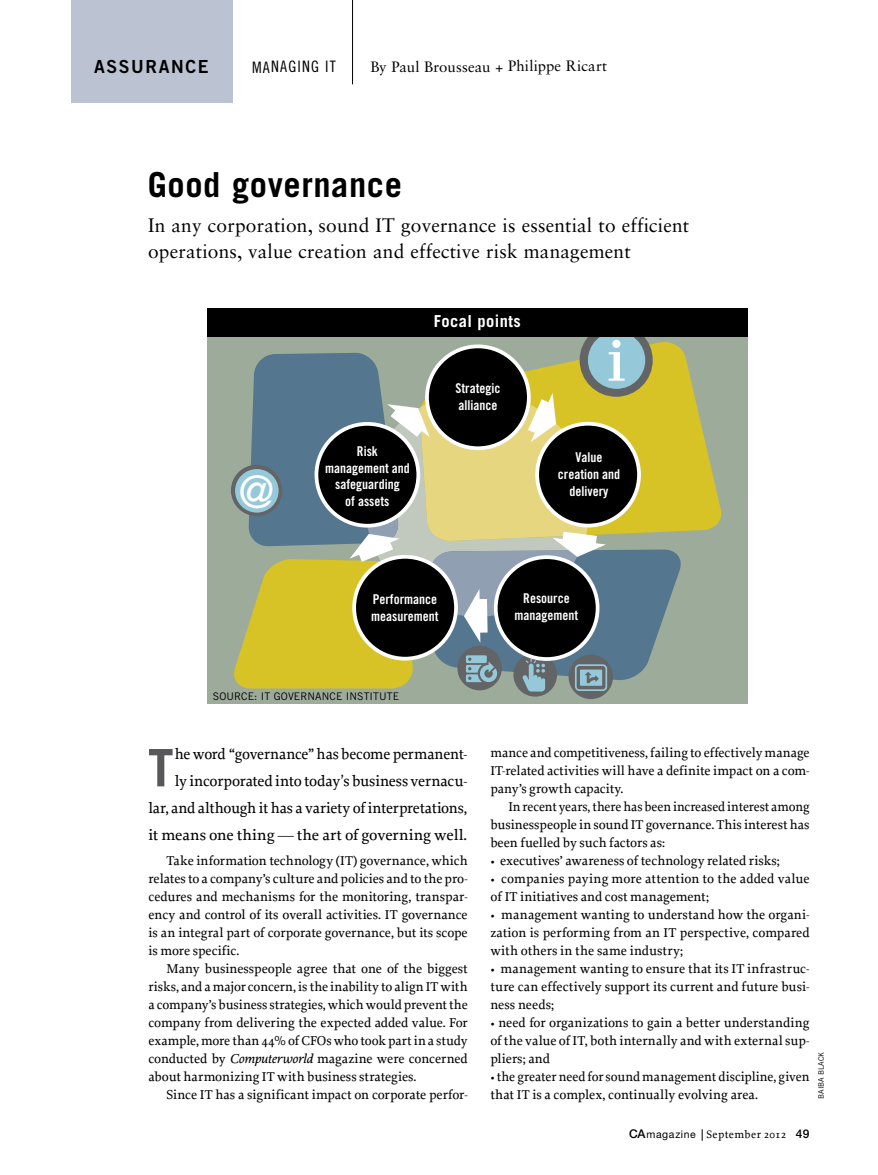
<style>
.page{position:relative;width:878px;height:1175px;background:#fff}
.page>*{position:absolute;margin:0;border:0;box-sizing:border-box;transform-origin:0 0}
.t1{font:700 51.75px "Trade Gothic";color:#58585a}
.t2{font:45px "Trade Gothic";color:#fff}
.t3{font:700 34.5px "Trade Gothic";letter-spacing:.015em;color:#000}
.t4{font:19.5px/25.5px "Sabon LT Std";letter-spacing:.01em;color:#000}
.t5{font:18px "Trade Gothic Bold Two";letter-spacing:.085em;color:#000}
.t6{font:700 16.5px "Trade Gothic";letter-spacing:.025em;color:#fff}
.t7{font:15.75px "Trade Gothic Cond Eighteen";letter-spacing:.07em;color:#000}
.t8{font:500 15.6px/26.8px "Proforma";letter-spacing:-.01em;color:#000;text-align:right}
.t9{font:15px "Sabon LT Std";letter-spacing:.005em;color:#000}
.t10{font:500 13.5px/18px "Proforma";letter-spacing:-.005em;color:#000;text-align:justify}
.t11{font:13.5px/16.8px "Trade Gothic Bold Cond Twenty";color:#fff;text-align:center}
.t12{font:500 11.25px "Proforma";letter-spacing:.03em;color:#000}
.t13{font:10.5px "Trade Gothic";letter-spacing:.01em;color:#000}
.t14{font:7.5px "Trade Gothic";color:#000}
.s1{font-family:"Trade Gothic";font-weight:400}
.s2{font-style:italic}
.s3{font-family:"Helvetica Neue LT Std";font-size:12px}
.s4{font-family:"Helvetica Neue LT Std";font-weight:400;font-size:10.5px}
</style>
<div class="page">
<div style="left:71px;top:0;width:161px;height:102px;background:#bbc2d2"></div>
<hr style="left:352px;top:0;width:1px;height:84px;background:#000">
<div style="left:208px;top:308px;width:540px;height:395px;background:#9dab9b"></div>
<svg style="left:683px;top:351px;width:39px;height:180px;fill:#d8c327"></svg>
<div style="left:568px;top:654px;width:45px;height:45px;background:#636466;border-radius:50%"></div>
<svg style="left:513px;top:653px;width:44px;height:43px"></svg>
<div style="left:208px;top:308px;width:540px;height:29px;background:#000"></div>
<svg style="left:231px;top:337px;width:452px;height:354px"></svg>
<p class="t5" style="left:94px;top:55px;width:116px">ASSURANCE</p>
<p class="t7" style="left:252px;top:57px;width:85px">MANAGING IT</p>
<p class="t9" style="left:370px;top:57px;width:238px">By Paul Brousseau + Philippe Ricart</p>
<p class="t3" style="left:148px;top:163px;width:256px">Good governance</p>
<p class="t4" style="left:148px;top:212px;width:542px">In any corporation, sound IT governance is essential to efficient operations, value creation and effective risk management</p>
<p class="t6" style="left:434px;top:311px;width:89px">Focal points</p>
<p class="t2" style="left:238px;top:464px;width:37px">@</p>
<p class="t11" style="left:325px;top:442px;width:86px">Risk management and safeguarding<br>of assets</p>
<p class="t11" style="left:455px;top:380px;width:46px;text-align:left">Strategic alliance</p>
<p class="t11" style="left:558px;top:449px;width:64px">Value creation and delivery</p>
<p class="t11" style="left:371px;top:590px;width:69px;text-align:left">Performance measurement</p>
<p class="t11" style="left:514px;top:590px;width:65px">Resource management</p>
<p class="t13" style="left:213px;top:690px;width:188px">SOURCE: IT GOVERNANCE INSTITUTE</p>
<p class="t8" style="left:148px;top:740px;width:320px">he word “governance” has become permanent-<br>ly incorporated into today<span class="s1">’</span>s business vernacu-<br>lar, and although it has a variety of interpretations, it means one thing — the art of governing well.</p>
<p class="t1" style="left:148px;top:736px;width:27px">T</p>
<p class="t10" style="left:166px;top:851px;width:303px">Take information technology (IT) governance, which</p>
<p class="t10" style="left:148px;top:869px;width:321px">relates to a company’s culture and policies and to the pro-</p>
<p class="t10" style="left:148px;top:887px;width:321px">cedures and mechanisms for the monitoring, transpar-</p>
<p class="t10" style="left:148px;top:905px;width:321px">ency and control of its overall activities. IT governance</p>
<p class="t10" style="left:148px;top:923px;width:321px">is an integral part of corporate governance, but its scope</p>
<p class="t10" style="left:148px;top:941px;width:92px">is more specific.</p>
<p class="t10" style="left:166px;top:959px;width:303px">Many businesspeople agree that one of the biggest</p>
<p class="t10" style="left:148px;top:977px;width:321px">risks, and a major concern, is the inability to align IT with</p>
<p class="t10" style="left:148px;top:995px;width:321px">a company’s business strategies, which would prevent the</p>
<p class="t10" style="left:148px;top:1013px;width:321px">company from delivering the expected added value. For</p>
<p class="t10" style="left:148px;top:1031px;width:321px">example, more than 44% of CFOs who took part in a study</p>
<p class="t10" style="left:148px;top:1049px;width:321px">conducted by <span class="s2">Computerworld</span> magazine were concerned</p>
<p class="t10" style="left:148px;top:1067px;width:269px">about harmonizing IT with business strategies.</p>
<p class="t10" style="left:166px;top:1085px;width:303px">Since IT has a significant impact on corporate perfor-</p>
<p class="t10" style="left:490px;top:743px;width:321px">mance and competitiveness, failing to effectively manage</p>
<p class="t10" style="left:490px;top:761px;width:321px">IT-related activities will have a definite impact on a com-</p>
<p class="t10" style="left:490px;top:779px;width:135px">pany’s growth capacity.</p>
<p class="t10" style="left:508px;top:797px;width:303px">In recent years, there has been increased interest among</p>
<p class="t10" style="left:490px;top:815px;width:321px">businesspeople in sound IT governance. This interest has</p>
<p class="t10" style="left:490px;top:833px;width:176px">been fuelled by such factors as:</p>
<p class="t10" style="left:490px;top:851px;width:291px">• executives’ awareness of technology related risks;</p>
<p class="t10" style="left:490px;top:869px;width:321px">• companies paying more attention to the added value of IT initiatives and cost management;</p>
<p class="t10" style="left:490px;top:905px;width:321px">• management wanting to understand how the organi&shy;zation is performing from an IT perspective, compared with others in the same industry;</p>
<p class="t10" style="left:490px;top:959px;width:321px">• management wanting to ensure that its IT infrastruc&shy;ture can effectively support its current and future busi&shy;ness needs;</p>
<p class="t10" style="left:490px;top:1013px;width:321px">• need for organizations to gain a better understanding of the value of IT, both internally and with external sup&shy;pliers; and</p>
<p class="t10" style="left:490px;top:1067px;width:321px">• the greater need for sound management discipline, given that IT is a complex, continually evolving area.</p>
<p class="t14" style="left:816px;top:1098px;width:49px;rotate:-90deg">BAIBA BLACK</p>
<p class="t12" style="left:629px;top:1127px;width:182px"><span class="s3">CA</span><span class="s4">magazine</span> September 2012 <span class="s3">49</span></p>
</div>
